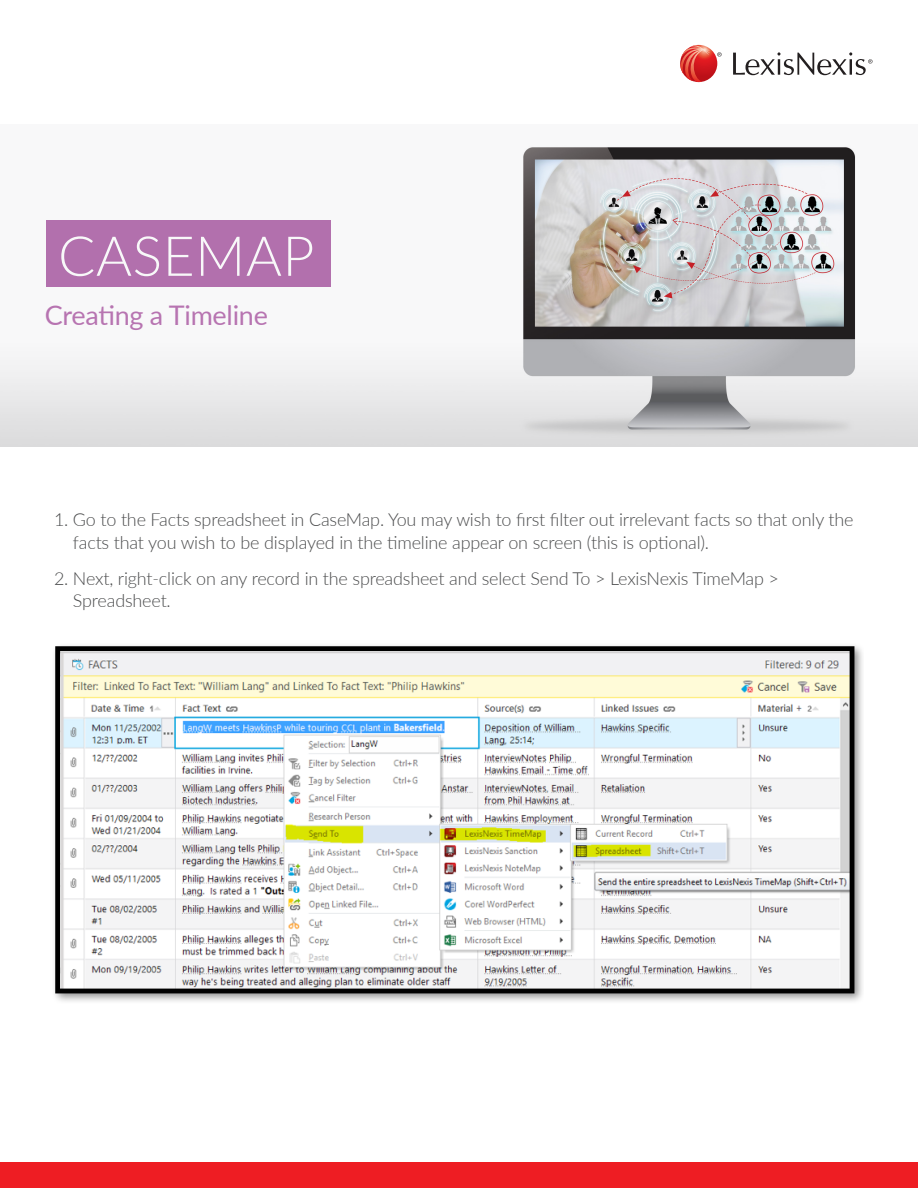
<style>
.page{position:relative;width:918px;height:1188px;background:#fff}
.page>*{position:absolute;margin:0;border:0;box-sizing:border-box;transform-origin:0 0}
.t1{font:300 55.2px "Lato";letter-spacing:.01em;color:#fff}
.sub1{font:27px "Lato";letter-spacing:-.01em;color:#b774b1}
.body{font:300 18px/22.5px "Lato";letter-spacing:-.01em;color:#4b4c4d}
</style>
<div class="page">
<svg style="left:717px;top:52px;width:5px;height:5px"></svg>
<svg style="left:733px;top:52px;width:140px;height:23px"></svg>
<svg style="left:680px;top:45px;width:37px;height:37px"></svg>
<svg style="left:680px;top:45px;width:31px;height:37px"></svg>
<svg style="left:0;top:147px;width:918px;height:300px"></svg>
<div style="left:0;top:1162px;width:918px;height:26px;background:#ee1d23"></div>
<img style="left:54px;top:645px;width:809px;height:357px">
<p class="t1" style="left:58px;top:218px;width:258px">CASEMAP</p>
<p class="sub1" style="left:45px;top:296px;width:225px">Creating a Timeline</p>
<p class="body" style="left:73px;top:508px;width:782px;text-indent:-19px">1. Go to the Facts spreadsheet in CaseMap. You may wish to first filter out irrelevant facts so that only the facts that you wish to be displayed in the timeline appear on screen (this is optional).</p>
<p class="body" style="left:73px;top:567px;width:708px;text-indent:-19px">2. Next, right-click on any record in the spreadsheet and select Send To &gt; LexisNexis TimeMap &gt;<br>Spreadsheet.</p>
</div>
